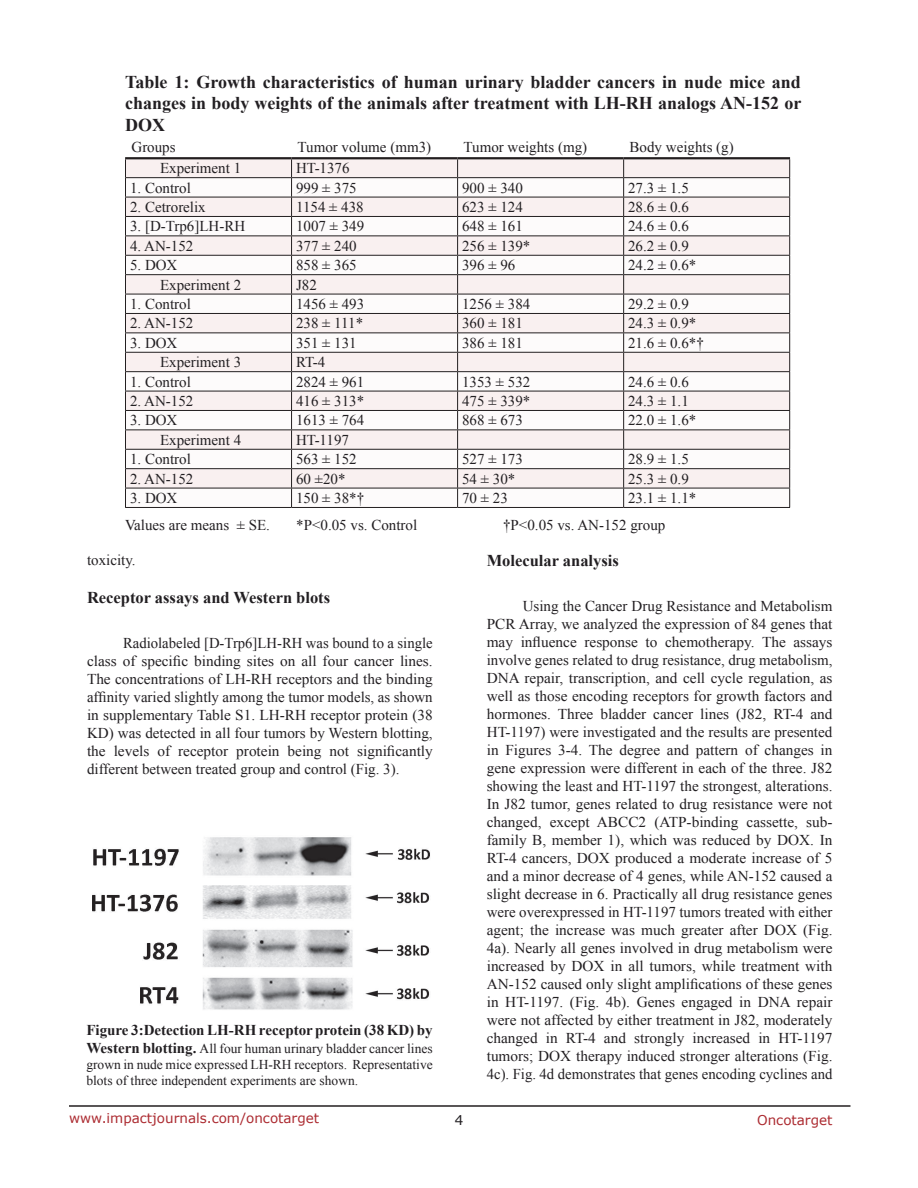
<style>
.page{position:relative;width:918px;height:1188px;background:#fff}
.page>*{position:absolute;margin:0;border:0;box-sizing:border-box;transform-origin:0 0}
.TableHeading{font:700 18px/21.6px "Times New Roman";color:#221f22;text-align:justify}
.SubHeading{font:700 16.5px "Times New Roman";color:#221f22}
.BodyText{font:15px/18px "Times New Roman";color:#221f22;text-align:justify}
.TableText{font:15px "Times New Roman";color:#221f22}
.FigureText{font:700 15px "Times New Roman";color:#221f22}
.FigureText-2{font:13.5px/16.2px "Times New Roman";color:#221f22;text-align:justify}
.t1{font:13.5px "Verdana";color:#ac2b31}
.t2{font:13.5px "Verdana";color:#221f22}
.s1{font-weight:700;font-size:15px}
</style>
<div class="page">
<hr style="left:69px;top:1105px;width:781px;height:2px;background:#231f20">
<img style="left:92px;top:837px;width:338px;height:173px">
<hr style="left:125px;top:507px;width:167px;height:1px;background:#231f20">
<hr style="left:292px;top:507px;width:166px;height:1px;background:#231f20">
<hr style="left:458px;top:507px;width:166px;height:1px;background:#231f20">
<hr style="left:624px;top:507px;width:166px;height:1px;background:#231f20">
<svg style="left:125px;top:159px;width:665px;height:348px"></svg>
<hr style="left:125px;top:157px;width:167px;height:2px;background:#231f20">
<hr style="left:292px;top:157px;width:166px;height:2px;background:#231f20">
<hr style="left:458px;top:157px;width:166px;height:2px;background:#231f20">
<hr style="left:624px;top:157px;width:166px;height:2px;background:#231f20">
<p class="TableHeading" style="left:125px;top:71px;width:678px">Table 1: Growth characteristics of human urinary bladder cancers in nude mice and changes in body weights of the animals after treatment with LH-RH analogs AN-152 or DOX</p>
<p class="TableText" style="left:132px;top:137px;width:46px">Groups</p>
<p class="TableText" style="left:298px;top:137px;width:135px">Tumor volume (mm3)</p>
<p class="TableText" style="left:464px;top:137px;width:125px">Tumor weights (mg)</p>
<p class="TableText" style="left:630px;top:137px;width:106px">Body weights (g)</p>
<p class="TableText" style="left:160px;top:158px;width:83px">Experiment 1</p>
<p class="TableText" style="left:296px;top:158px;width:55px">HT-1376</p>
<p class="TableText" style="left:130px;top:177px;width:62px">1. Control</p>
<p class="TableText" style="left:296px;top:177px;width:62px">999 ± 375</p>
<p class="TableText" style="left:462px;top:177px;width:62px">900 ± 340</p>
<p class="TableText" style="left:628px;top:177px;width:62px">27.3 ± 1.5</p>
<p class="TableText" style="left:130px;top:197px;width:77px">2. Cetrorelix</p>
<p class="TableText" style="left:296px;top:197px;width:69px">1154 ± 438</p>
<p class="TableText" style="left:462px;top:197px;width:62px">623 ± 124</p>
<p class="TableText" style="left:628px;top:197px;width:62px">28.6 ± 0.6</p>
<p class="TableText" style="left:130px;top:216px;width:117px">3. [D-Trp6]LH-RH</p>
<p class="TableText" style="left:296px;top:216px;width:70px">1007 ± 349</p>
<p class="TableText" style="left:462px;top:216px;width:62px">648 ± 161</p>
<p class="TableText" style="left:628px;top:216px;width:62px">24.6 ± 0.6</p>
<p class="TableText" style="left:130px;top:236px;width:65px">4. AN-152</p>
<p class="TableText" style="left:296px;top:236px;width:62px">377 ± 240</p>
<p class="TableText" style="left:462px;top:236px;width:70px">256 ± 139*</p>
<p class="TableText" style="left:628px;top:236px;width:62px">26.2 ± 0.9</p>
<p class="TableText" style="left:130px;top:255px;width:49px">5. DOX</p>
<p class="TableText" style="left:296px;top:255px;width:62px">858 ± 365</p>
<p class="TableText" style="left:462px;top:255px;width:55px">396 ± 96</p>
<p class="TableText" style="left:628px;top:255px;width:70px">24.2 ± 0.6*</p>
<p class="TableText" style="left:160px;top:274px;width:83px">Experiment 2</p>
<p class="TableText" style="left:296px;top:274px;width:22px">J82</p>
<p class="TableText" style="left:130px;top:294px;width:62px">1. Control</p>
<p class="TableText" style="left:296px;top:294px;width:70px">1456 ± 493</p>
<p class="TableText" style="left:462px;top:294px;width:70px">1256 ± 384</p>
<p class="TableText" style="left:628px;top:294px;width:62px">29.2 ± 0.9</p>
<p class="TableText" style="left:130px;top:313px;width:65px">2. AN-152</p>
<p class="TableText" style="left:296px;top:313px;width:69px">238 ± 111*</p>
<p class="TableText" style="left:462px;top:313px;width:62px">360 ± 181</p>
<p class="TableText" style="left:628px;top:313px;width:70px">24.3 ± 0.9*</p>
<p class="TableText" style="left:130px;top:333px;width:49px">3. DOX</p>
<p class="TableText" style="left:296px;top:333px;width:62px">351 ± 131</p>
<p class="TableText" style="left:462px;top:333px;width:62px">386 ± 181</p>
<p class="TableText" style="left:628px;top:333px;width:77px">21.6 ± 0.6*†</p>
<p class="TableText" style="left:160px;top:352px;width:83px">Experiment 3</p>
<p class="TableText" style="left:296px;top:352px;width:31px">RT-4</p>
<p class="TableText" style="left:130px;top:371px;width:62px">1. Control</p>
<p class="TableText" style="left:296px;top:371px;width:70px">2824 ± 961</p>
<p class="TableText" style="left:462px;top:371px;width:70px">1353 ± 532</p>
<p class="TableText" style="left:628px;top:371px;width:62px">24.6 ± 0.6</p>
<p class="TableText" style="left:130px;top:391px;width:65px">2. AN-152</p>
<p class="TableText" style="left:296px;top:391px;width:70px">416 ± 313*</p>
<p class="TableText" style="left:462px;top:391px;width:70px">475 ± 339*</p>
<p class="TableText" style="left:628px;top:391px;width:62px">24.3 ± 1.1</p>
<p class="TableText" style="left:130px;top:410px;width:49px">3. DOX</p>
<p class="TableText" style="left:296px;top:410px;width:70px">1613 ± 764</p>
<p class="TableText" style="left:462px;top:410px;width:62px">868 ± 673</p>
<p class="TableText" style="left:628px;top:410px;width:70px">22.0 ± 1.6*</p>
<p class="TableText" style="left:160px;top:430px;width:83px">Experiment 4</p>
<p class="TableText" style="left:296px;top:430px;width:55px">HT-1197</p>
<p class="TableText" style="left:130px;top:449px;width:62px">1. Control</p>
<p class="TableText" style="left:296px;top:449px;width:62px">563 ± 152</p>
<p class="TableText" style="left:462px;top:449px;width:62px">527 ± 173</p>
<p class="TableText" style="left:628px;top:449px;width:62px">28.9 ± 1.5</p>
<p class="TableText" style="left:130px;top:468px;width:65px">2. AN-152</p>
<p class="TableText" style="left:296px;top:468px;width:51px">60 ±20*</p>
<p class="TableText" style="left:462px;top:468px;width:55px">54 ± 30*</p>
<p class="TableText" style="left:628px;top:468px;width:62px">25.3 ± 0.9</p>
<p class="TableText" style="left:130px;top:488px;width:49px">3. DOX</p>
<p class="TableText" style="left:296px;top:488px;width:70px">150 ± 38*†</p>
<p class="TableText" style="left:462px;top:488px;width:47px">70 ± 23</p>
<p class="TableText" style="left:628px;top:488px;width:70px">23.1 ± 1.1*</p>
<p class="TableText" style="left:125px;top:515px;width:146px">Values are means ± SE.</p>
<p class="TableText" style="left:296px;top:515px;width:122px">*P&lt;0.05 vs. Control</p>
<p class="TableText" style="left:503px;top:515px;width:164px">†P&lt;0.05 vs. AN-152 group</p>
<p class="BodyText" style="left:87px;top:551px;width:50px">toxicity.</p>
<p class="SubHeading" style="left:87px;top:586px;width:245px">Receptor assays and Western blots</p>
<p class="BodyText" style="left:87px;top:633px;width:347px;text-indent:36px">Radiolabeled [D-Trp6]LH-RH was bound to a single class of specific binding sites on all four cancer lines.<br>The concentrations of LH-RH receptors and the binding affinity varied slightly among the tumor models, as shown in supplementary Table S1. LH-RH receptor protein (38<br>KD) was detected in all four tumors by Western blotting, the levels of receptor protein being not significantly different between treated group and control (Fig. 3).</p>
<p class="FigureText" style="left:86px;top:1019px;width:348px">Figure 3:Detection LH-RH receptor protein (38 KD) by</p>
<p class="FigureText-2" style="left:86px;top:1040px;width:348px"><span class="s1">Western blotting.</span> All four human urinary bladder cancer lines grown in nude mice expressed LH-RH receptors. Representative blots of three independent experiments are shown.</p>
<p class="SubHeading" style="left:487px;top:549px;width:134px">Molecular analysis</p>
<p class="BodyText" style="left:487px;top:596px;width:347px;text-indent:36px">Using the Cancer Drug Resistance and Metabolism PCR Array, we analyzed the expression of 84 genes that may influence response to chemotherapy. The assays involve genes related to drug resistance, drug metabolism, DNA repair, transcription, and cell cycle regulation, as well as those encoding receptors for growth factors and hormones. Three bladder cancer lines (J82, RT-4 and HT-1197) were investigated and the results are presented in Figures 3-4. The degree and pattern of changes in gene expression were different in each of the three. J82 showing the least and HT-1197 the strongest, alterations.<br>In J82 tumor, genes related to drug resistance were not changed, except ABCC2 (ATP-binding cassette, sub&shy;family B, member 1), which was reduced by DOX. In RT-4 cancers, DOX produced a moderate increase of 5 and a minor decrease of 4 genes, while AN-152 caused a slight decrease in 6. Practically all drug resistance genes were overexpressed in HT-1197 tumors treated with either agent; the increase was much greater after DOX (Fig.<br>4a). Nearly all genes involved in drug metabolism were increased by DOX in all tumors, while treatment with AN-152 caused only slight amplifications of these genes in HT-1197. (Fig. 4b). Genes engaged in DNA repair were not affected by either treatment in J82, moderately changed in RT-4 and strongly increased in HT-1197 tumors; DOX therapy induced stronger alterations (Fig.<br>4c). Fig. 4d demonstrates that genes encoding cyclines and</p>
<p class="t1" style="left:69px;top:1109px;width:252px">www.impactjournals.com/oncotarget</p>
<p class="t2" style="left:455px;top:1111px;width:10px">4</p>
<p class="t1" style="left:757px;top:1111px;width:77px">Oncotarget</p>
</div>
